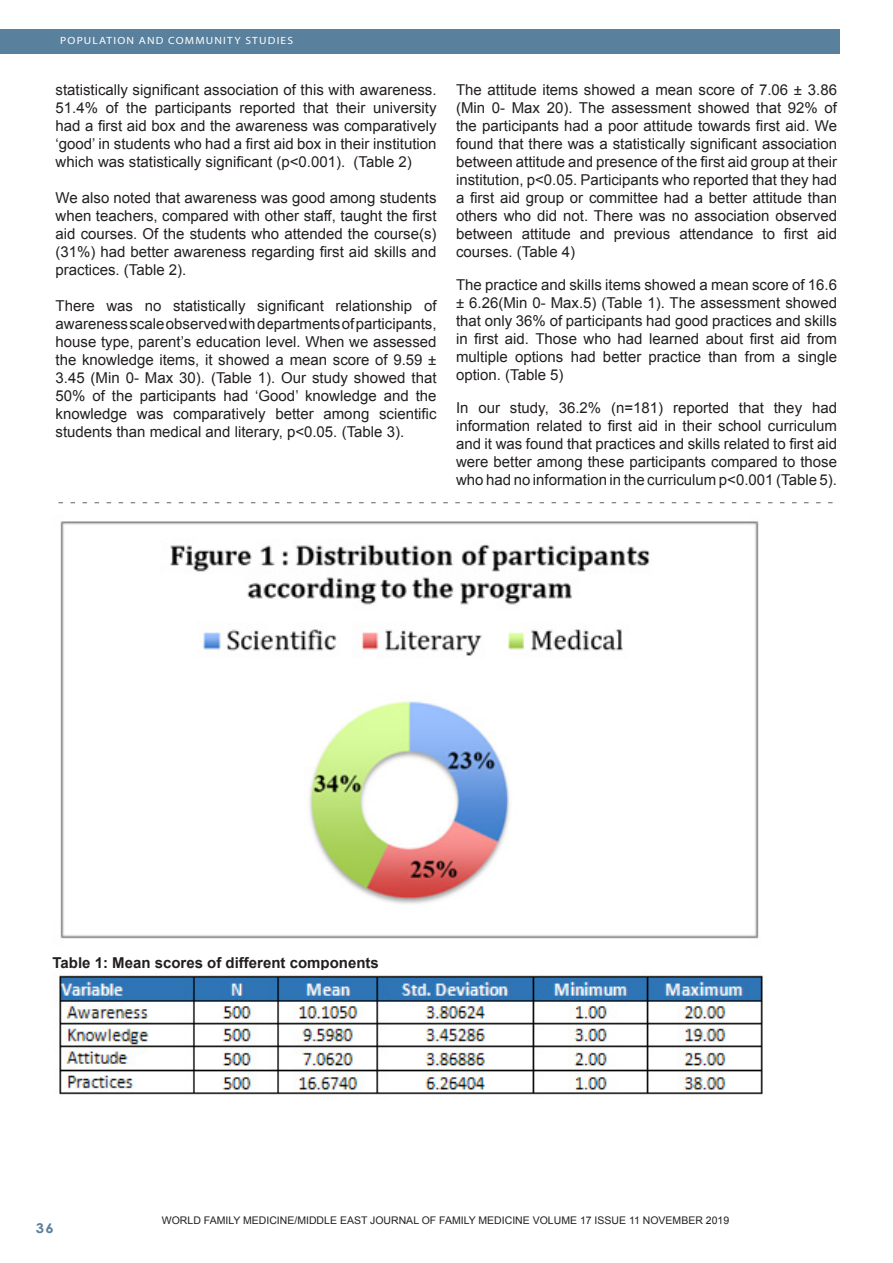
<style>
.page{position:relative;width:893px;height:1263px;background:#fff}
.page>*{position:absolute;margin:0;border:0;box-sizing:border-box;transform-origin:0 0}
.Footnote_Text{font:15px/18px "Arial";color:#231f20;text-align:justify}
.Footnote_Text-2{font:700 15px "Arial";color:#231f20}
.t1{font:700 13.5px "Century Gothic";color:#59809c;scale:1.1 1}
.Footnote_Text-3{font:10.5px "Arial";color:#231f20}
.t2{font:10.5px "Myriad";letter-spacing:.1em;color:#fff;scale:1.1 1}
</style>
<div class="page">
<div style="left:0;top:30px;width:840px;height:24px;background:#59809c"></div>
<svg style="left:58px;top:502px;width:774px;height:1px"></svg>
<img style="left:60px;top:521px;width:699px;height:418px">
<img style="left:59px;top:974px;width:704px;height:121px">
<p class="t2" style="left:60px;top:35px;width:213px">POPULATION AND COMMUNITY STUDIES</p>
<p class="Footnote_Text" style="left:56px;top:81px;width:382px">statistically significant association of this with awareness.<br>51.4% of the participants reported that their university had a first aid box and the awareness was comparatively ‘good’ in students who had a first aid box in their institution which was statistically significant (p&lt;0.001). (Table 2)</p>
<p class="Footnote_Text" style="left:56px;top:189px;width:382px">We also noted that awareness was good among students when teachers, compared with other staff, taught the first aid courses. Of the students who attended the course(s) (31%) had better awareness regarding first aid skills and practices. (Table 2).</p>
<p class="Footnote_Text" style="left:56px;top:297px;width:382px">There was no statistically significant relationship of awareness scale observed with departments of participants, house type, parent’s education level. When we assessed the knowledge items, it showed a mean score of 9.59 ± 3.45 (Min 0- Max 30). (Table 1). Our study showed that 50% of the participants had ‘Good’ knowledge and the knowledge was comparatively better among scientific students than medical and literary, p&lt;0.05. (Table 3).</p>
<p class="Footnote_Text" style="left:456px;top:81px;width:382px">The attitude items showed a mean score of 7.06 ± 3.86 (Min 0- Max 20). The assessment showed that 92% of the participants had a poor attitude towards first aid. We found that there was a statistically significant association between attitude and presence of the first aid group at their institution, p&lt;0.05. Participants who reported that they had a first aid group or committee had a better attitude than others who did not. There was no association observed between attitude and previous attendance to first aid courses. (Table 4)</p>
<p class="Footnote_Text" style="left:456px;top:276px;width:382px">The practice and skills items showed a mean score of 16.6 ± 6.26(Min 0- Max.5) (Table 1). The assessment showed that only 36% of participants had good practices and skills in first aid. Those who had learned about first aid from multiple options had better practice than from a single option. (Table 5)</p>
<p class="Footnote_Text" style="left:456px;top:399px;width:383px">In our study, 36.2% (n=181) reported that they had information related to first aid in their school curriculum and it was found that practices and skills related to first aid were better among these participants compared to those who had no information in the curriculum p&lt;0.001 (Table 5).</p>
<p class="Footnote_Text-2" style="left:52px;top:952px;width:328px">Table 1: Mean scores of different components</p>
<p class="t1" style="left:36px;top:1217px;width:18px">36</p>
<p class="Footnote_Text-3" style="left:160px;top:1214px;width:572px">WORLD FAMILY MEDICINE/MIDDLE EAST JOURNAL OF FAMILY MEDICINE VOLUME 15 ISSUE 10, DECEMBER 2017</p>
<p class="Footnote_Text-3" style="left:162px;top:1214px;width:569px">WORLD FAMILY MEDICINE/MIDDLE EAST JOURNAL OF FAMILY MEDICINE VOLUME 17 ISSUE 11 NOVEMBER 2019</p>
</div>
